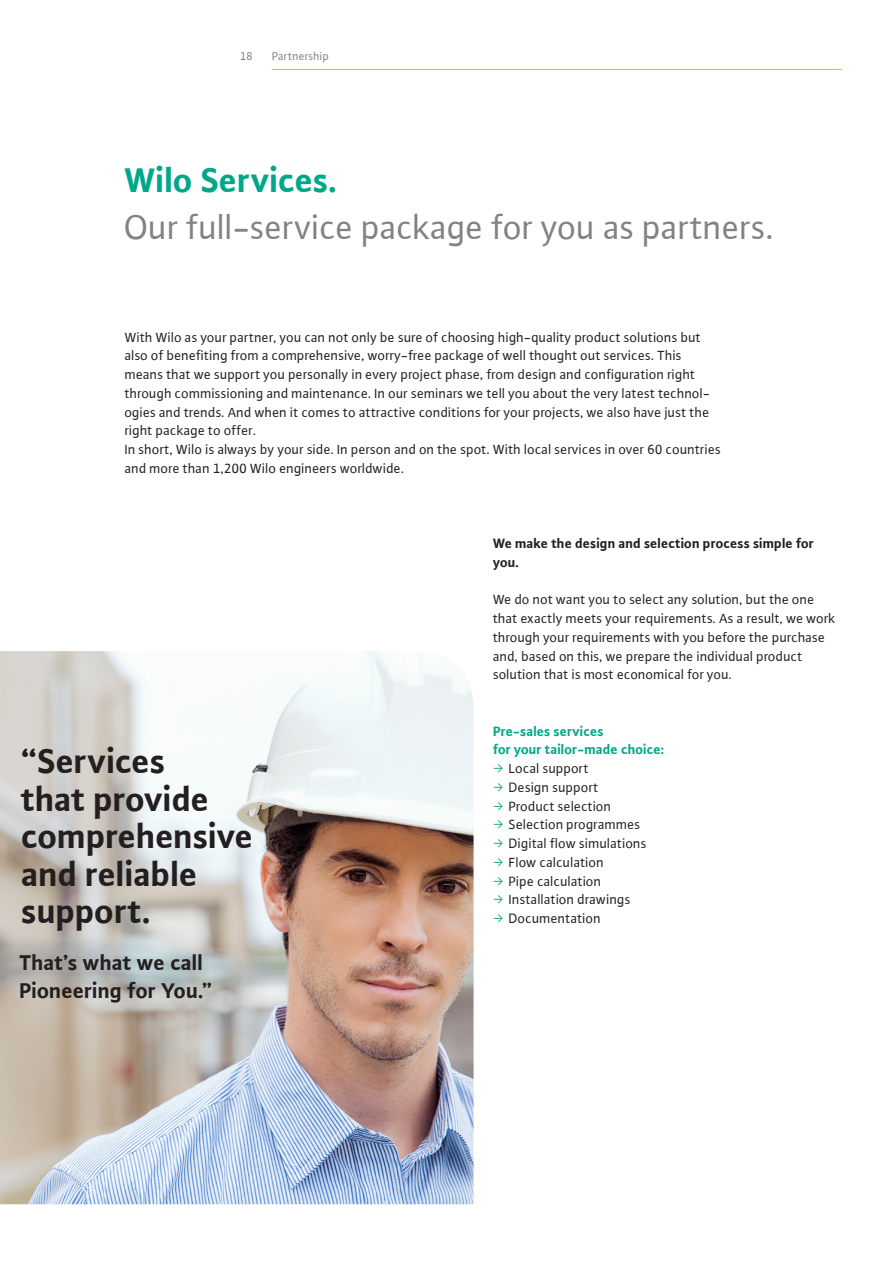
<style>
.page{position:relative;width:893px;height:1263px;background:#fff}
.page>*{position:absolute;margin:0;border:0;box-sizing:border-box;transform-origin:0 0}
.t1{font:700 36px/37.5px "WILO Plus Global";letter-spacing:-.005em;color:#231f20}
.t2{font:36px "WILO Plus Global";letter-spacing:-.01em;color:#808285}
.t3{font:700 36px "WILO Plus Global";letter-spacing:-.005em;color:#00a788}
.t4{font:700 22.5px/28.2px "WILO Plus Global";letter-spacing:-.005em;color:#231f20}
.t5{font:14.25px/18.8px "WILO Plus Global";color:#231f20}
.t6{font:700 14.25px/18.8px "WILO Plus Global";color:#231f20}
.t7{font:700 14.25px/18.8px "WILO Plus Global";color:#00a788}
.t8{font:12px "WILO Plus Global";color:#808285}
.s1{font-family:"WILO Pict";color:#00a788}
</style>
<div class="page">
<hr style="left:272px;top:69px;width:570px;height:1px;background:#faaf18">
<img style="left:0;top:651px;width:474px;height:553px">
<p class="t8" style="left:240px;top:49px;width:14px">18</p>
<p class="t8" style="left:272px;top:49px;width:59px">Partnership</p>
<h1 class="t3" style="left:125px;top:158px;width:214px">Wilo Services.</h1>
<h1 class="t2" style="left:125px;top:205px;width:651px">Our full-service package for you as partners.</h1>
<p class="t5" style="left:125px;top:327px;width:598px">With Wilo as your partner, you can not only be sure of choosing high-quality product solutions but also of benefiting from a comprehensive, worry-free package of well thought out services. This means that we support you personally in every project phase, from design and configuration right through commissioning and maintenance. In our seminars we tell you about the very latest technol&shy;ogies and trends. And when it comes to attractive conditions for your projects, we also have just the right package to offer.<br>In short, Wilo is always by your side. In person and on the spot. With local services in over 60 countries and more than 1,200 Wilo engineers worldwide.</p>
<h1 class="t1" style="left:21px;top:742px;width:234px">“Services<br>that provide comprehensive and reliable support.</h1>
<h2 class="t4" style="left:20px;top:948px;width:194px">That’s what we call<br>Pioneering for You.”</h2>
<p class="t6" style="left:493px;top:534px;width:322px">We make the design and selection process simple for you.</p>
<p class="t5" style="left:493px;top:590px;width:344px">We do not want you to select any solution, but the one that exactly meets your requirements. As a result, we work through your requirements with you before the purchase and, based on this, we prepare the individual product solution that is most economical for you.</p>
<p class="t7" style="left:493px;top:721px;width:173px">Pre-sales services<br>for your tailor-made choice:</p>
<p class="t5" style="left:493px;top:759px;width:155px"><span class="s1">ƒ</span> Local support<br><span class="s1">ƒ</span> Design support<br><span class="s1">ƒ</span> Product selection<br><span class="s1">ƒ</span> Selection programmes <span class="s1">ƒ</span> Digital flow simulations <span class="s1">ƒ</span> Flow calculation<br><span class="s1">ƒ</span> Pipe calculation<br><span class="s1">ƒ</span> Installation drawings<br><span class="s1">ƒ</span> Documentation</p>
</div>
